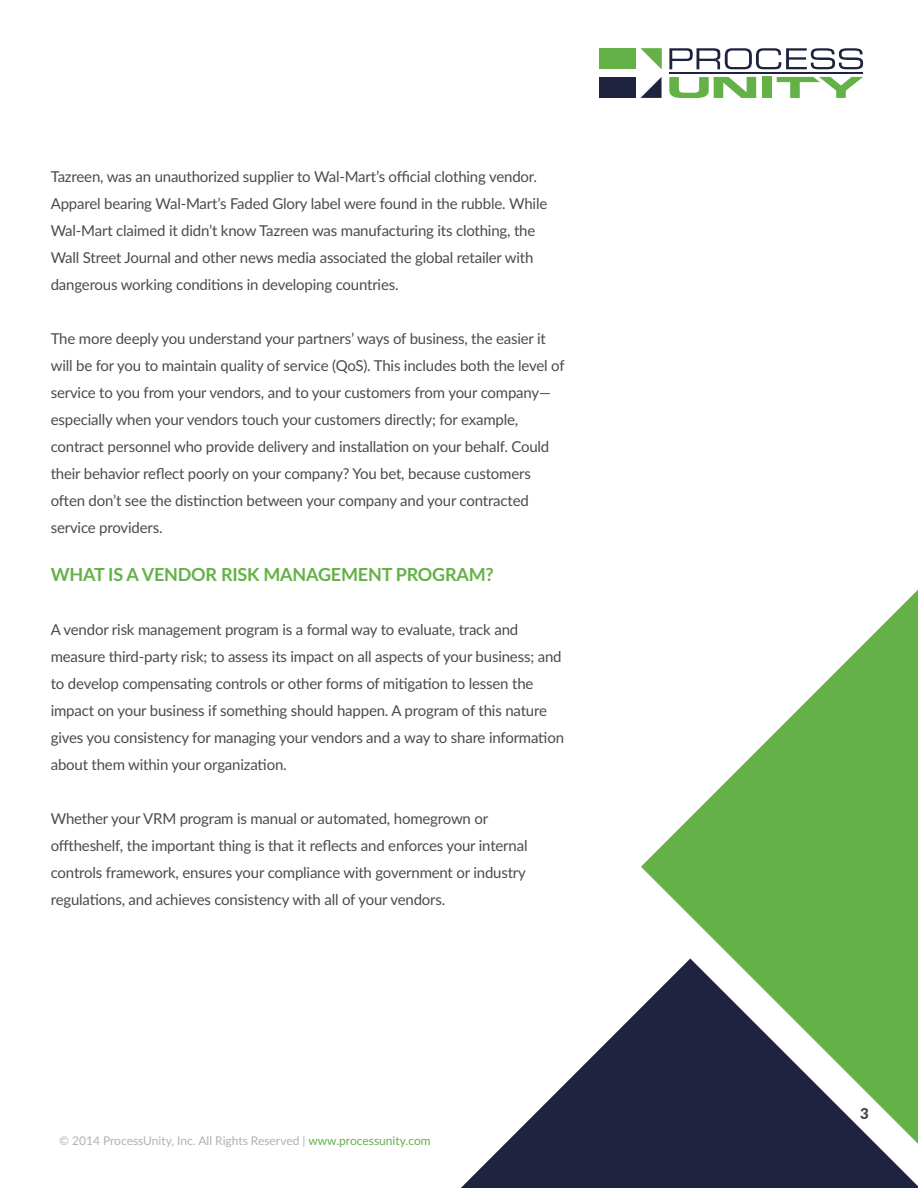
<style>
.page{position:relative;width:918px;height:1188px;background:#fff}
.page>*{position:absolute;margin:0;border:0;box-sizing:border-box;transform-origin:0 0}
.t1{font:700 18px "Lato";letter-spacing:-.01em;color:#64b247}
.t2{font:15px/27px "Lato";letter-spacing:-.01em;color:#4a4b4b}
.t3{font:900 15px "Lato";color:#4a4b4b}
.t4{font:12px "Lato";color:#b1b1b2}
.s1{color:#64b247}
</style>
<div class="page">
<svg style="left:641px;top:590px;width:277px;height:368px;fill:#64b247"></svg>
<svg style="left:461px;top:958px;width:457px;height:230px;fill:#252844"></svg>
<svg style="left:669px;top:48px;width:194px;height:21px"></svg>
<svg style="left:669px;top:77px;width:87px;height:21px"></svg>
<div style="left:762px;top:77px;width:10px;height:21px;background:#63b147"></div>
<svg style="left:777px;top:77px;width:86px;height:21px"></svg>
<div style="left:599px;top:77px;width:37px;height:21px;background:#202340"></div>
<svg style="left:640px;top:77px;width:22px;height:21px"></svg>
<hr style="left:669px;top:72px;width:194px;height:2px;background:#202340">
<svg style="left:640px;top:48px;width:22px;height:21px"></svg>
<div style="left:599px;top:48px;width:37px;height:21px;background:#63b147"></div>
<p class="t2" style="left:51px;top:162px;width:498px">Tazreen, was an unauthorized supplier to Wal-Mart’s official clothing vendor.<br>Apparel bearing Wal-Mart’s Faded Glory label were found in the rubble. While Wal-Mart claimed it didn’t know Tazreen was manufacturing its clothing, the Wall Street Journal and other news media associated the global retailer with dangerous working conditions in developing countries.</p>
<p class="t2" style="left:51px;top:324px;width:515px">The more deeply you understand your partners’ ways of business, the easier it will be for you to maintain quality of service (QoS). This includes both the level of service to you from your vendors, and to your customers from your company— especially when your vendors touch your customers directly; for example, contract personnel who provide delivery and installation on your behalf. Could their behavior reflect poorly on your company? You bet, because customers often don’t see the distinction between your company and your contracted service providers.</p>
<p class="t1" style="left:51px;top:561px;width:445px">WHAT IS A VENDOR RISK MANAGEMENT PROGRAM?</p>
<p class="t2" style="left:51px;top:615px;width:515px">A vendor risk management program is a formal way to evaluate, track and measure third-party risk; to assess its impact on all aspects of your business; and to develop compensating controls or other forms of mitigation to lessen the impact on your business if something should happen. A program of this nature gives you consistency for managing your vendors and a way to share information about them within your organization.</p>
<p class="t2" style="left:51px;top:804px;width:478px">Whether your VRM program is manual or automated, homegrown or offtheshelf, the important thing is that it reflects and enforces your internal controls framework, ensures your compliance with government or industry regulations, and achieves consistency with all of your vendors.</p>
<p class="t4" style="left:59px;top:1132px;width:373px">© 2014 ProcessUnity, Inc. All Rights Reserved | <span class="s1">www.processunity.com</span></p>
<p class="t3" style="left:860px;top:1102px;width:10px">3</p>
</div>
